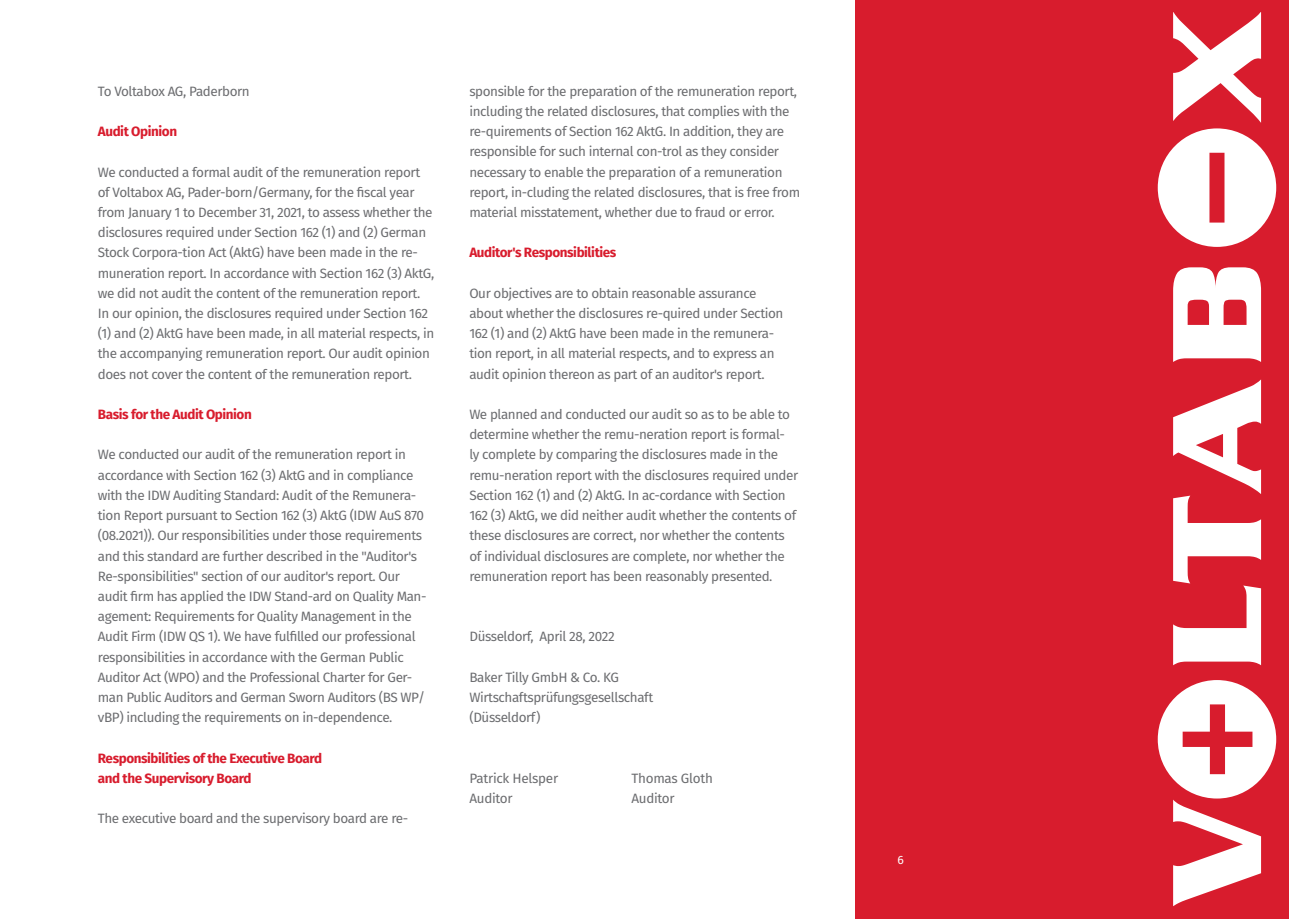
<style>
.page{position:relative;width:1289px;height:919px;background:#fff}
.page>*{position:absolute;margin:0;border:0;box-sizing:border-box;transform-origin:0 0}
.t1{font:13.5px/20.2px "Fira Sans";letter-spacing:-.03em;color:#6c6d70}
.t2{font:700 13.5px/20.2px "Fira Sans";letter-spacing:-.03em;color:#d81c2d}
.t3{font:12px "Fira Sans";color:#fff}
</style>
<div class="page">
<div style="left:855px;top:0;width:433px;height:918px;background:#d81c2d"></div>
<svg style="left:1173px;top:380px;width:87px;height:285px"></svg>
<svg style="left:1173px;top:267px;width:87px;height:95px"></svg>
<svg style="left:1157px;top:680px;width:119px;height:226px"></svg>
<svg style="left:1157px;top:13px;width:119px;height:234px"></svg>
<p class="t1" style="left:98px;top:80px;width:153px">To Voltabox AG, Paderborn</p>
<p class="t2" style="left:98px;top:120px;width:81px">Audit Opinion</p>
<p class="t1" style="left:98px;top:161px;width:338px">We conducted a formal audit of the remuneration report of Voltabox AG, Pader-born/Germany, for the fiscal year from January 1 to December 31, 2021, to assess whether the disclosures required under Section 162 (1) and (2) German Stock Corpora-tion Act (AktG) have been made in the re&shy;muneration report. In accordance with Section 162 (3) AktG, we did not audit the content of the remuneration report.<br>In our opinion, the disclosures required under Section 162 (1) and (2) AktG have been made, in all material respects, in the accompanying remuneration report. Our audit opinion does not cover the content of the remuneration report.</p>
<p class="t2" style="left:98px;top:403px;width:155px">Basis for the Audit Opinion</p>
<p class="t1" style="left:98px;top:444px;width:330px">We conducted our audit of the remuneration report in accordance with Section 162 (3) AktG and in compliance with the IDW Auditing Standard: Audit of the Remunera&shy;tion Report pursuant to Section 162 (3) AktG (IDW AuS 870 (08.2021)). Our responsibilities under those requirements and this standard are further described in the "Auditor's Re-sponsibilities" section of our auditor's report. Our audit firm has applied the IDW Stand-ard on Quality Man&shy;agement: Requirements for Quality Management in the Audit Firm (IDW QS 1). We have fulfilled our professional responsibilities in accordance with the German Public Auditor Act (WPO) and the Professional Charter for Ger&shy;man Public Auditors and German Sworn Auditors (BS WP/ vBP) including the requirements on in-dependence.</p>
<p class="t2" style="left:98px;top:746px;width:226px">Responsibilities of the Executive Board and the Supervisory Board</p>
<p class="t1" style="left:98px;top:808px;width:312px">The executive board and the supervisory board are re-</p>
<p class="t1" style="left:469px;top:80px;width:332px">sponsible for the preparation of the remuneration report, including the related disclosures, that complies with the re-quirements of Section 162 AktG. In addition, they are responsible for such internal con-trol as they consider necessary to enable the preparation of a remuneration report, in-cluding the related disclosures, that is free from material misstatement, whether due to fraud or error.</p>
<p class="t2" style="left:469px;top:241px;width:148px">Auditor's Responsibilities</p>
<p class="t1" style="left:469px;top:282px;width:315px">Our objectives are to obtain reasonable assurance about whether the disclosures re-quired under Section 162 (1) and (2) AktG have been made in the remunera&shy;tion report, in all material respects, and to express an audit opinion thereon as part of an auditor's report.</p>
<p class="t1" style="left:469px;top:404px;width:330px">We planned and conducted our audit so as to be able to determine whether the remu-neration report is formal&shy;ly complete by comparing the disclosures made in the remu-neration report with the disclosures required under Section 162 (1) and (2) AktG. In ac-cordance with Section 162 (3) AktG, we did neither audit whether the contents of these disclosures are correct, nor whether the contents of individual disclosures are complete, nor whether the remuneration report has been reasonably presented.</p>
<p class="t1" style="left:469px;top:626px;width:147px">Düsseldorf, April 28, 2022</p>
<p class="t1" style="left:469px;top:666px;width:185px">Baker Tilly GmbH &amp; Co. KG<br>Wirtschaftsprüfungsgesellschaft (Düsseldorf)</p>
<p class="t1" style="left:469px;top:767px;width:90px">Patrick Helsper</p>
<p class="t1" style="left:631px;top:767px;width:83px">Thomas Gloth</p>
<p class="t1" style="left:469px;top:787px;width:45px">Auditor</p>
<p class="t1" style="left:631px;top:787px;width:45px">Auditor</p>
<p class="t3" style="left:897px;top:850px;width:8px">6</p>
</div>
